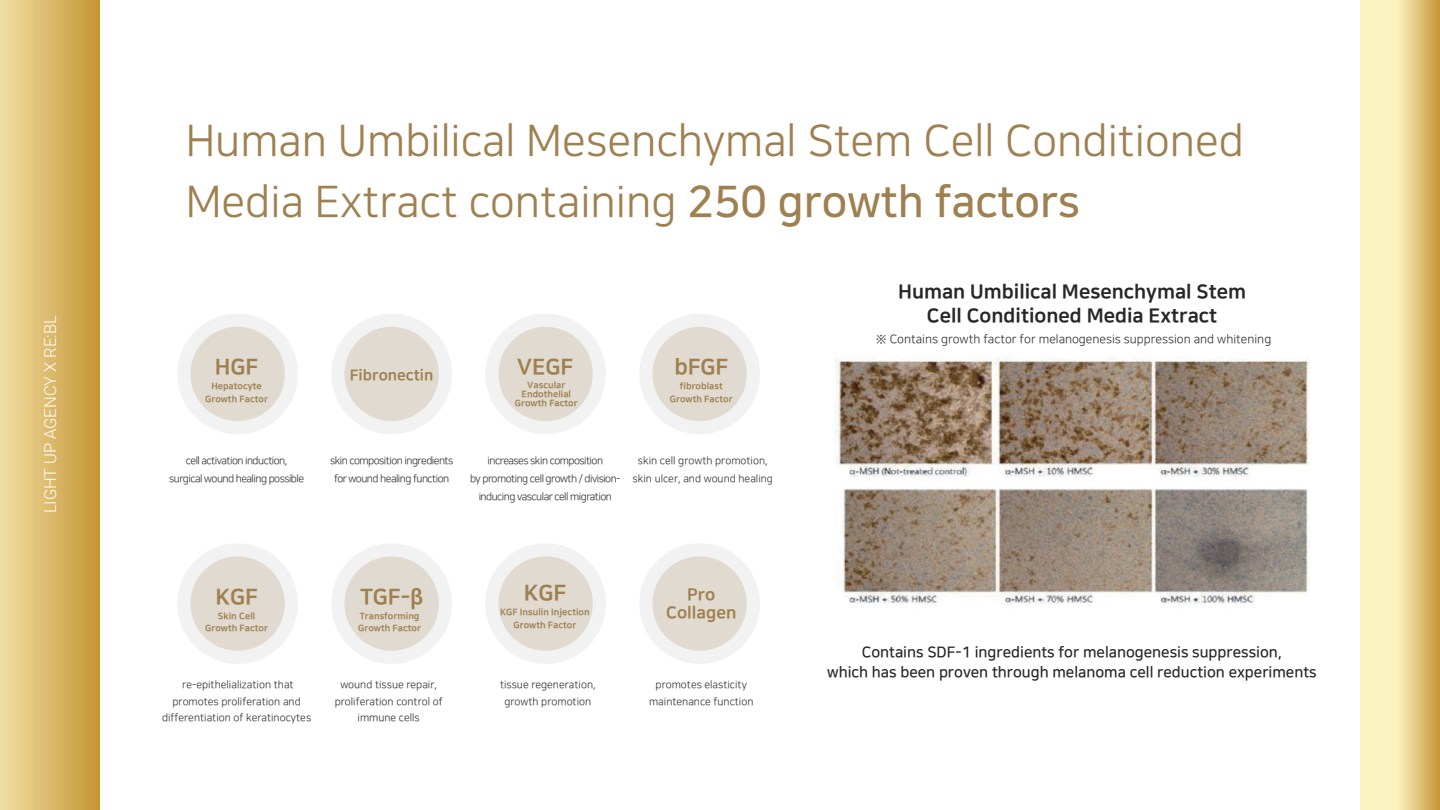
<style>
.page{position:relative;width:1440px;height:810px;background:#fff}
.page>*{position:absolute;margin:0;border:0;box-sizing:border-box;transform-origin:0 0}
.t1{font:43.5px/61.5px "Nanum Square ac R";color:#9f8050}
.t2{font:21.9px "Nanum Square ac EB";color:#9f8050}
.t3{font:19.5px/24px "Nanum Square ac EB";color:#262626;text-align:center}
.t4{font:16.65px/18.3px "Nanum Square ac EB";color:#9f8050;text-align:center}
.t5{font:300 16.5px "Roboto";color:#fff}
.t6{font:15px/19.5px "Nanum Square ac B";color:#262626;text-align:center}
.t7{font:15px "Nanum Square ac EB";color:#9f8050}
.t8{font:12px "Nanum Square ac R";color:#383839}
.t9{font:10.5px/16.5px "Nanum Square ac R";color:#383839;text-align:center}
.t10{font:10.5px/18px "Nanum Square ac R";letter-spacing:-.05em;color:#383839;text-align:center}
.t11{font:9px/12.3px "Nanum Square ac EB";color:#9f8050;text-align:center}
.s1{font-family:"Nanum Square ac B"}
</style>
<div class="page">
<img style="left:835px;top:357px;width:474px;height:248px">
<div style="left:177px;top:314px;width:121px;height:120px;background:#f2f2f2;border-radius:50%"></div>
<div style="left:0;top:0;width:100px;height:810px;background:linear-gradient(to right,#f2dfa5,#c59633)"></div>
<svg style="left:1361px;top:0;width:79px;height:810px;background:#ecd99a"></svg>
<div style="left:190px;top:327px;width:95px;height:94px;background:#e0dad0;border-radius:50%"></div>
<div style="left:331px;top:314px;width:121px;height:120px;background:#f2f2f2;border-radius:50%"></div>
<div style="left:344px;top:327px;width:95px;height:94px;background:#e0dad0;border-radius:50%"></div>
<div style="left:485px;top:314px;width:121px;height:120px;background:#f2f2f2;border-radius:50%"></div>
<div style="left:498px;top:327px;width:95px;height:94px;background:#e0dad0;border-radius:50%"></div>
<div style="left:639px;top:314px;width:121px;height:120px;background:#f2f2f2;border-radius:50%"></div>
<div style="left:652px;top:327px;width:95px;height:94px;background:#e0dad0;border-radius:50%"></div>
<div style="left:177px;top:543px;width:121px;height:121px;background:#f2f2f2;border-radius:50%"></div>
<div style="left:190px;top:556px;width:95px;height:95px;background:#e0dad0;border-radius:50%"></div>
<div style="left:331px;top:543px;width:121px;height:121px;background:#f2f2f2;border-radius:50%"></div>
<div style="left:344px;top:556px;width:95px;height:95px;background:#e0dad0;border-radius:50%"></div>
<div style="left:485px;top:543px;width:121px;height:121px;background:#f2f2f2;border-radius:50%"></div>
<div style="left:498px;top:556px;width:95px;height:95px;background:#e0dad0;border-radius:50%"></div>
<div style="left:639px;top:543px;width:121px;height:121px;background:#f2f2f2;border-radius:50%"></div>
<div style="left:652px;top:556px;width:95px;height:95px;background:#e0dad0;border-radius:50%"></div>
<h3 class="t5" style="left:39px;top:513px;width:199px;rotate:-90deg">LIGHT UP AGENCY X RE:BL</h3>
<h1 class="t1" style="left:186px;top:111px;width:1060px">Human Umbilical Mesenchymal Stem Cell Conditioned<br>Media Extract containing <span class="s1">250 growth factors</span></h1>
<h3 class="t3" style="left:898px;top:280px;width:350px">Human Umbilical Mesenchymal Stem<br>Cell Conditioned Media Extract</h3>
<h2 class="t2" style="left:215px;top:355px;width:45px">HGF</h2>
<p class="t11" style="left:205px;top:380px;width:64px">Hepatocyte<br>Growth Factor</p>
<h3 class="t7" style="left:350px;top:367px;width:85px">Fibronectin</h3>
<h2 class="t2" style="left:517px;top:355px;width:58px">VEGF</h2>
<p class="t11" style="left:515px;top:380px;width:64px;line-height:9px">Vascular<br>Endothelial<br>Growth Factor</p>
<h2 class="t2" style="left:674px;top:355px;width:55px">bFGF</h2>
<p class="t11" style="left:670px;top:380px;width:64px">fibroblast<br>Growth Factor</p>
<p class="t10" style="left:169px;top:452px;width:136px">cell activation induction, surgical wound healing possible</p>
<p class="t10" style="left:330px;top:452px;width:125px">skin composition ingredients for wound healing function</p>
<p class="t10" style="left:470px;top:452px;width:152px">increases skin composition<br>by promoting cell growth / division&shy;inducing vascular cell migration</p>
<p class="t9" style="left:633px;top:452px;width:142px;line-height:18px">skin cell growth promotion, skin ulcer, and wound healing</p>
<h2 class="t2" style="left:215px;top:585px;width:44px">KGF</h2>
<p class="t11" style="left:205px;top:610px;width:64px">Skin Cell<br>Growth Factor</p>
<h2 class="t2" style="left:524px;top:581px;width:44px">KGF</h2>
<h2 class="t2" style="left:360px;top:585px;width:64px">TGF-β</h2>
<p class="t11" style="left:358px;top:610px;width:64px;text-align:left">Transforming<br>Growth Factor</p>
<p class="t11" style="left:500px;top:606px;width:91px">KGF Insulin Injection<br>Growth Factor</p>
<h3 class="t4" style="left:666px;top:586px;width:72px">Pro<br>Collagen</h3>
<p class="t9" style="left:162px;top:677px;width:151px">re-epithelialization that promotes proliferation and differentiation of keratinocytes</p>
<p class="t9" style="left:335px;top:677px;width:109px">wound tissue repair, proliferation control of immune cells</p>
<p class="t9" style="left:500px;top:677px;width:97px">tissue regeneration, growth promotion</p>
<p class="t9" style="left:649px;top:677px;width:106px">promotes elasticity maintenance function</p>
<p class="t8" style="left:876px;top:333px;width:397px">※ Contains growth factor for melanogenesis suppression and whitening</p>
<h3 class="t6" style="left:827px;top:643px;width:491px">Contains SDF-1 ingredients for melanogenesis suppression,<br>which has been proven through melanoma cell reduction experiments</h3>
</div>
